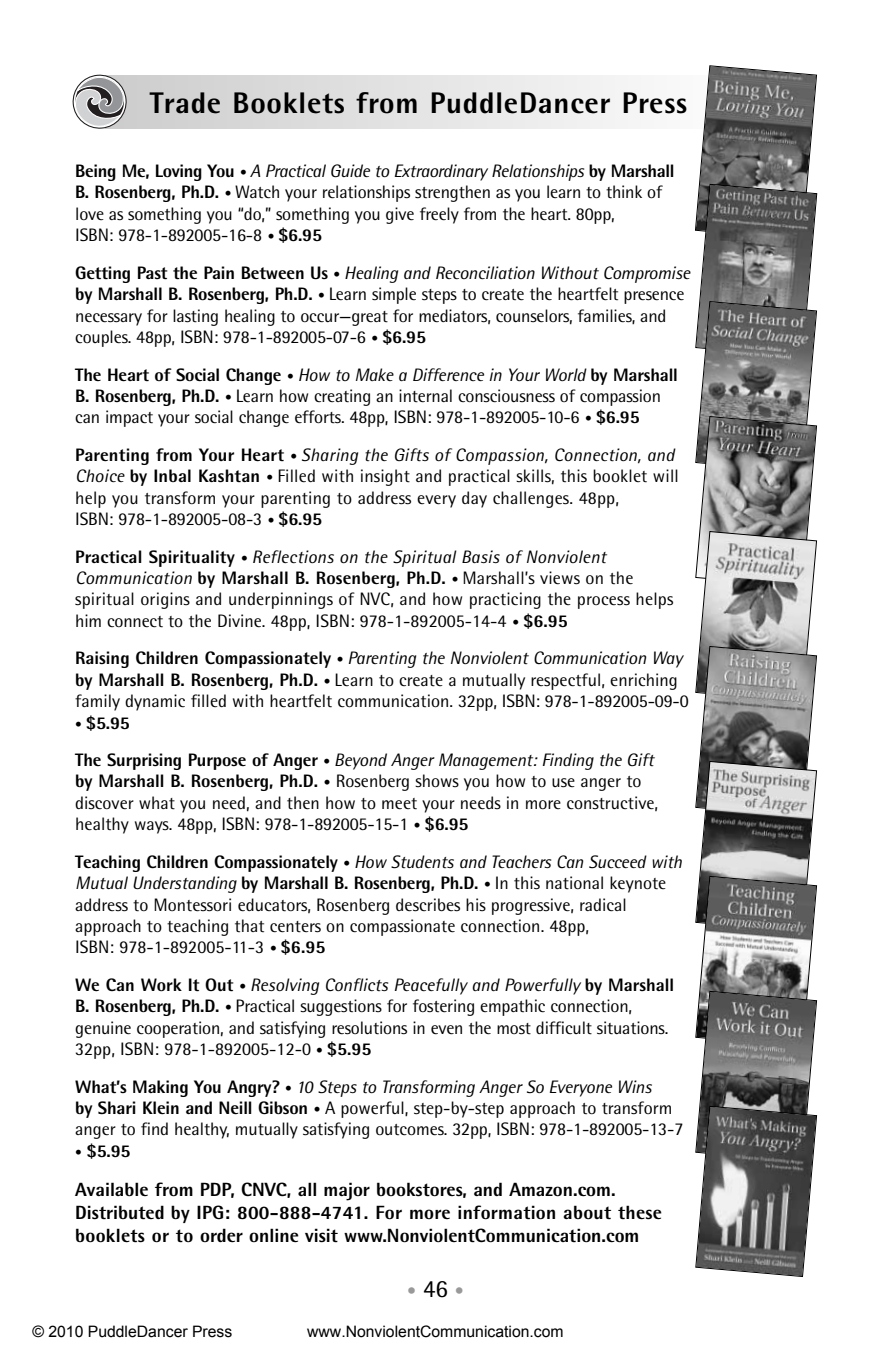
<style>
.page{position:relative;width:871px;height:1357px;background:#fff}
.page>*{position:absolute;margin:0;border:0;box-sizing:border-box;transform-origin:0 0}
.t1{font:800 29.7px "Rotis Semi Sans";letter-spacing:.025em;color:#000}
.t2{font:800 19.12px/23.2px "Rotis Semi Sans";color:#000}
.t3{font:18px/21.4px "Rotis Semi Sans";letter-spacing:-.005em;color:#000}
.t4{font:italic 18px/37.6px "Rotis Semi Sans";letter-spacing:-.01em;color:#000}
.t5{font:800 18px "Rotis Semi Sans";color:#000}
.t6{font:18px "Rotis Semi Sans";color:#999}
.t7{font:15.75px "Arial";color:#000}
.s1{font-weight:800}
.s2{font-size:13.5px}
.s3{font-style:italic}
.s4{font-style:normal;font-size:13.5px}
.s5{font-weight:800;font-style:normal}
.s6{font-weight:400;font-size:13.5px}
.s7{font-size:24.75px;color:#000}
</style>
<div class="page">
<svg style="left:127px;top:75px;width:501px;height:53px"></svg>
<svg style="left:72px;top:74px;width:55px;height:55px"></svg>
<svg style="left:695px;top:65px;width:122px;height:1212px"></svg>
<h1 class="t1" style="left:150px;top:92px;width:539px">Trade Booklets from PuddleDancer Press</h1>
<p class="t3" style="left:75px;top:162px;width:600px"><span class="s1">Being Me, Loving You</span> <span class="s2">•</span> <span class="s3">A Practical Guide to Extraordinary Relationships</span> <span class="s1">by Marshall B. Rosenberg, Ph.D.</span> <span class="s2">•</span> Watch your relationships strengthen as you learn to think of love as something you “do,” something you give freely from the heart. 80pp,<br>ISBN: 978-1-892005-16-8 <span class="s2">•</span> <span class="s1">$6.95</span></p>
<p class="t3" style="left:75px;top:264px;width:616px"><span class="s1">Getting Past the Pain Between Us</span> <span class="s2">•</span> <span class="s3">Healing and Reconciliation Without Compromise </span><span class="s1">by Marshall B. Rosenberg, Ph.D.</span> <span class="s2">•</span> Learn simple steps to create the heartfelt presence necessary for lasting healing to occur—great for mediators, counselors, families, and couples. 48pp, ISBN: 978-1-892005-07-6 <span class="s2">•</span> <span class="s1">$6.95</span></p>
<p class="t3" style="left:75px;top:365px;width:604px"><span class="s1">The Heart of Social Change</span> <span class="s2">•</span> <span class="s3">How to Make a Difference in Your World</span> <span class="s1">by Marshall<br>B. Rosenberg, Ph.D.</span> <span class="s2">•</span> Learn how creating an internal consciousness of compassion can impact your social change efforts. 48pp, ISBN: 978-1-892005-10-6 <span class="s2">•</span> <span class="s1">$6.95</span></p>
<p class="t3" style="left:75px;top:446px;width:605px"><span class="s1">Parenting from Your Heart</span> <span class="s2">•</span> <span class="s3">Sharing the Gifts of Compassion, Connection, and Choice</span> <span class="s1">by Inbal Kashtan</span> <span class="s2">•</span> Filled with insight and practical skills, this booklet will help you transform your parenting to address every day challenges. 48pp,<br>ISBN: 978-1-892005-08-3 <span class="s2">•</span> <span class="s1">$6.95</span></p>
<p class="t3" style="left:75px;top:547px;width:599px"><span class="s1">Practical Spirituality</span> <span class="s2">•</span> <span class="s3">Reflections on the Spiritual Basis of Nonviolent Communication</span> <span class="s1">by Marshall B. Rosenberg, Ph.D.</span> <span class="s2">•</span> Marshall’s views on the spiritual origins and underpinnings of NVC, and how practicing the process helps him connect to the Divine. 48pp, ISBN: 978-1-892005-14-4 <span class="s2">•</span> <span class="s1">$6.95</span></p>
<p class="t3" style="left:75px;top:649px;width:615px"><span class="s1">Raising Children Compassionately</span> <span class="s2">•</span> <span class="s3">Parenting the Nonviolent Communication Way </span><span class="s1">by Marshall B. Rosenberg, Ph.D.</span> <span class="s2">•</span> Learn to create a mutually respectful, enriching family dynamic filled with heartfelt communication. 32pp, ISBN: 978-1-892005-09-0</p>
<p class="t4" style="left:75px;top:705px;width:580px"><span class="s4">•</span> <span class="s5">$5.95<br>The Surprising Purpose of Anger</span> <span class="s4">•</span> Beyond Anger Management: Finding the Gift</p>
<p class="t3" style="left:75px;top:772px;width:584px"><span class="s1">by Marshall B. Rosenberg, Ph.D.</span> <span class="s2">•</span> Rosenberg shows you how to use anger to discover what you need, and then how to meet your needs in more constructive, healthy ways. 48pp, ISBN: 978-1-892005-15-1 <span class="s2">•</span> <span class="s1">$6.95</span></p>
<p class="t3" style="left:75px;top:853px;width:608px"><span class="s1">Teaching Children Compassionately</span> <span class="s2">•</span> <span class="s3">How Students and Teachers Can Succeed with Mutual Understanding</span> <span class="s1">by Marshall B. Rosenberg, Ph.D.</span> <span class="s2">•</span> In this national keynote address to Montessori educators, Rosenberg describes his progressive, radical approach to teaching that centers on compassionate connection. 48pp,<br>ISBN: 978-1-892005-11-3 <span class="s2">•</span> <span class="s1">$6.95</span></p>
<p class="t3" style="left:75px;top:976px;width:600px"><span class="s1">We Can Work It Out</span> <span class="s2">•</span> <span class="s3">Resolving Conflicts Peacefully and Powerfully</span> <span class="s1">by Marshall B. Rosenberg, Ph.D.</span> <span class="s2">•</span> Practical suggestions for fostering empathic connection, genuine cooperation, and satisfying resolutions in even the most difficult situations.<br>32pp, ISBN: 978-1-892005-12-0 <span class="s2">•</span> <span class="s1">$5.95</span></p>
<p class="t3" style="left:75px;top:1077px;width:609px"><span class="s1">What’s Making You Angry?</span> <span class="s2">•</span> <span class="s3">10 Steps to Transforming Anger So Everyone Wins<br></span><span class="s1">by Shari Klein and Neill Gibson</span> <span class="s2">•</span> A powerful, step-by-step approach to transform anger to find healthy, mutually satisfying outcomes. 32pp, ISBN: 978-1-892005-13-7</p>
<p class="t5" style="left:75px;top:1144px;width:57px"><span class="s6">•</span> $5.95</p>
<p class="t2" style="left:75px;top:1180px;width:588px">Available from PDP, CNVC, all major bookstores, and Amazon.com.<br>Distributed by IPG: 800-888-4741. For more information about these booklets or to order online visit www.NonviolentCommunication.com</p>
<p class="t6" style="left:407px;top:1285px;width:58px">•<span class="s7">46</span>•</p>
<p class="t7" style="left:32px;top:1321px;width:201px">© 2010 PuddleDancer Press</p>
<p class="t7" style="left:307px;top:1321px;width:258px">www.NonviolentCommunication.com</p>
</div>
